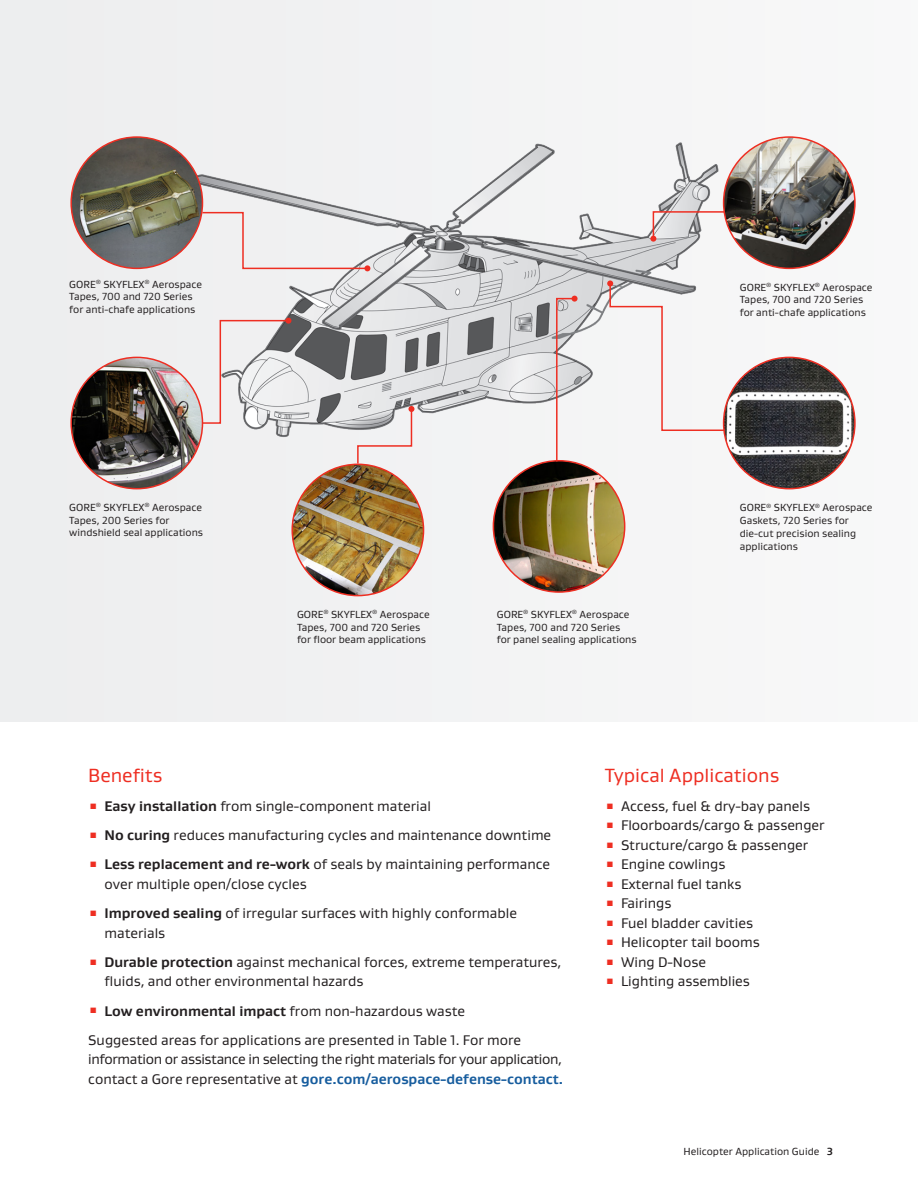
<style>
.page{position:relative;width:918px;height:1188px;background:#fff}
.page>*{position:absolute;margin:0;border:0;box-sizing:border-box;transform-origin:0 0}
.Body_Title_13_16{font:19.5px "Gore Gustan";color:#ee2e22}
.Body_Text_9_5_13{font:14.25px/19.5px "Gore Gustan";color:#231f20}
.Body_Text_9_5_13-2{font:14.25px/19.5px "Gore Gustan";letter-spacing:-.025em;color:#231f20}
.t1{font:700 14.25px "Gore Gustan";color:#231f20}
.small_text_7{font:10.5px/12.8px "Gore Gustan";color:#231f20}
.Legal_Text_7_8_5{font:10.5px "Gore Gustan";color:#231f20}
.s1{font-weight:700}
.s2{font-weight:400}
.s3{font-weight:700;color:#175d9e}
</style>
<div class="page">
<div style="left:1px;top:0;width:917px;height:721px;background:#f2f3f4"></div>
<img style="left:193px;top:136px;width:594px;height:344px">
<img style="left:724px;top:357px;width:131px;height:132px;border-radius:66px">
<img style="left:71px;top:357px;width:131px;height:132px;border-radius:66px">
<img style="left:292px;top:464px;width:132px;height:132px;border-radius:66px">
<img style="left:71px;top:137px;width:131px;height:131px;border-radius:66px">
<img style="left:493px;top:461px;width:132px;height:131px;border-radius:66px">
<svg style="left:201px;top:211px;width:169px;height:60px"></svg>
<svg style="left:201px;top:318px;width:90px;height:107px"></svg>
<svg style="left:356px;top:406px;width:58px;height:59px"></svg>
<svg style="left:555px;top:296px;width:23px;height:167px"></svg>
<img style="left:724px;top:137px;width:131px;height:131px;border-radius:66px">
<svg style="left:650px;top:210px;width:76px;height:32px"></svg>
<svg style="left:607px;top:280px;width:119px;height:152px"></svg>
<p class="small_text_7" style="left:69px;top:277px;width:134px">GORE<sup>®</sup> SKYFLEX<sup>®</sup> Aerospace<br>Tapes, 700 and 720 Series for anti-chafe applications</p>
<p class="small_text_7" style="left:69px;top:501px;width:135px">GORE<sup>®</sup> SKYFLEX<sup>®</sup> Aerospace<br>Tapes, 200 Series for windshield seal applications</p>
<p class="small_text_7" style="left:297px;top:608px;width:134px">GORE<sup>®</sup> SKYFLEX<sup>®</sup> Aerospace<br>Tapes, 700 and 720 Series for floor beam applications</p>
<p class="small_text_7" style="left:497px;top:608px;width:141px">GORE<sup>®</sup> SKYFLEX<sup>®</sup> Aerospace<br>Tapes, 700 and 720 Series for panel sealing applications</p>
<p class="small_text_7" style="left:740px;top:280px;width:134px">GORE<sup>®</sup> SKYFLEX<sup>®</sup> Aerospace<br>Tapes, 700 and 720 Series for anti-chafe applications</p>
<p class="small_text_7" style="left:740px;top:501px;width:134px">GORE<sup>®</sup> SKYFLEX<sup>®</sup> Aerospace<br>Gaskets, 720 Series for die-cut precision sealing applications</p>
<p class="Body_Title_13_16" style="left:88px;top:762px;width:76px">Benefits</p>
<p class="Body_Text_9_5_13" style="left:88px;top:796px;width:344px"><sup>▪</sup> <span class="s1">Easy installation</span> from single-component material</p>
<p class="Body_Text_9_5_13" style="left:88px;top:825px;width:464px"><sup>▪</sup> <span class="s1">No curing</span> reduces manufacturing cycles and maintenance downtime</p>
<p class="Body_Text_9_5_13" style="left:105px;top:854px;width:447px;text-indent:-16px"><sup>▪</sup> <span class="s1">Less replacement and re-work</span> of seals by maintaining performance over multiple open/close cycles</p>
<p class="Body_Text_9_5_13" style="left:105px;top:903px;width:414px;text-indent:-16px"><sup>▪</sup> <span class="s1">Improved sealing</span> of irregular surfaces with highly conformable materials</p>
<p class="Body_Text_9_5_13" style="left:105px;top:952px;width:458px;text-indent:-16px"><sup>▪</sup> <span class="s1">Durable protection</span> against mechanical forces, extreme temperatures, fluids, and other environmental hazards</p>
<p class="t1" style="left:88px;top:1001px;width:378px"><sup>▪</sup> Low environmental impact <span class="s2">from non-hazardous waste</span></p>
<p class="Body_Text_9_5_13-2" style="left:88px;top:1030px;width:476px">Suggested areas for applications are presented in Table 1. For more information or assistance in selecting the right materials for your application, contact a Gore representative at <span class="s3">gore.com/aerospace-defense-contact.</span></p>
<p class="Body_Title_13_16" style="left:605px;top:762px;width:176px">Typical Applications</p>
<p class="Body_Text_9_5_13" style="left:605px;top:796px;width:207px"><sup>▪</sup> Access, fuel &amp; dry-bay panels</p>
<p class="Body_Text_9_5_13" style="left:605px;top:815px;width:221px"><sup>▪</sup> Floorboards/cargo &amp; passenger</p>
<p class="Body_Text_9_5_13" style="left:605px;top:835px;width:205px"><sup>▪</sup> Structure/cargo &amp; passenger</p>
<p class="Body_Text_9_5_13" style="left:605px;top:854px;width:122px"><sup>▪</sup> Engine cowlings</p>
<p class="Body_Text_9_5_13" style="left:605px;top:874px;width:138px"><sup>▪</sup> External fuel tanks</p>
<p class="Body_Text_9_5_13" style="left:605px;top:893px;width:68px"><sup>▪</sup> Fairings</p>
<p class="Body_Text_9_5_13" style="left:605px;top:913px;width:150px"><sup>▪</sup> Fuel bladder cavities</p>
<p class="Body_Text_9_5_13" style="left:605px;top:932px;width:157px"><sup>▪</sup> Helicopter tail booms</p>
<p class="Body_Text_9_5_13" style="left:605px;top:952px;width:103px"><sup>▪</sup> Wing D-Nose</p>
<p class="Body_Text_9_5_13" style="left:605px;top:971px;width:147px"><sup>▪</sup> Lighting assemblies</p>
<p class="Legal_Text_7_8_5" style="left:684px;top:1144px;width:151px">Helicopter Application Guide <span class="s1">3</span></p>
</div>
